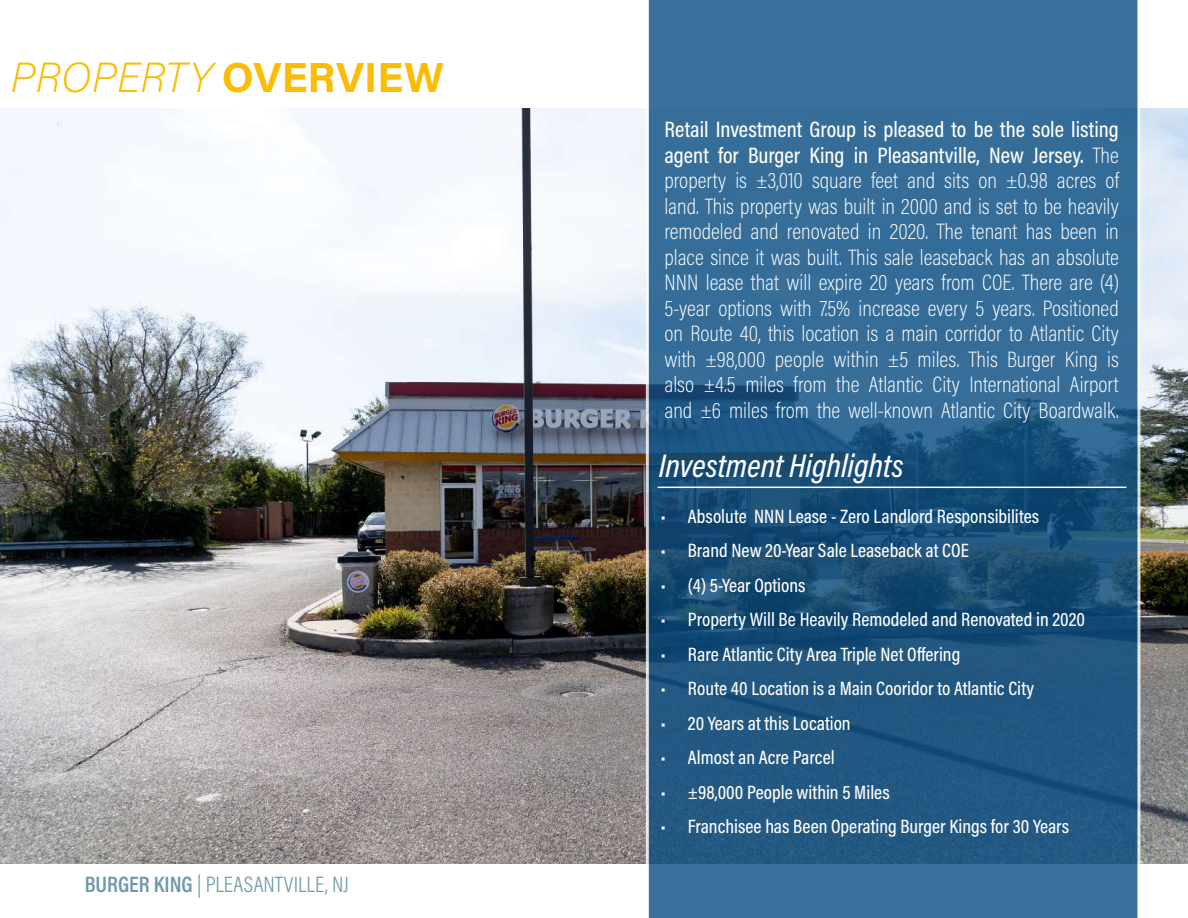
<style>
.page{position:relative;width:1188px;height:918px;background:#fff}
.page>*{position:absolute;margin:0;border:0;box-sizing:border-box;transform-origin:0 0}
.t1{font:italic 200 42px "Acumin Pro";letter-spacing:.01em;color:#fbbc05}
.t2{font:italic 500 33px "Acumin Pro Cond";color:#fff}
.t3{font:200 22.5px/25.5px "Acumin Pro Cond";color:#fff;text-align:justify}
.t4{font:300 22.5px "Acumin Pro Cond";letter-spacing:.005em;color:#6d98ab}
.t5{font:500 19.5px "Acumin Pro Cond";color:#fff}
.s1{font-weight:700;font-style:normal}
.s2{font-weight:600}
.s3{font-weight:500}
</style>
<div class="page">
<img style="left:0;top:108px;width:1188px;height:756px">
<svg style="left:646px;top:0;width:494px;height:918px;background:#2c618b"></svg>
<hr style="left:658px;top:487px;width:468px;height:1px;background:#fff">
<h1 class="t1" style="left:11px;top:49px;width:435px">PROPERTY <span class="s1">OVERVIEW</span></h1>
<p class="t4" style="left:85px;top:870px;width:266px"><span class="s2">BURGER KING</span> | PLEASANTVILLE, NJ</p>
<p class="t3" style="left:664px;top:117px;width:456px"><span class="s3">Retail Investment Group is pleased to be the sole listing agent for Burger King in Pleasantville, New Jersey.</span> The property is ±3,010 square feet and sits on ±0.98 acres of land. This property was built in 2000 and is set to be heavily remodeled and renovated in 2020. The tenant has been in place since it was built. This sale leaseback has an absolute NNN lease that will expire 20 years from COE. There are (4)<br>5-year options with 7.5% increase every 5 years. Positioned on Route 40, this location is a main corridor to Atlantic City with ±98,000 people within ±5 miles. This Burger King is also ±4.5 miles from the Atlantic City International Airport and ±6 miles from the well-known Atlantic City Boardwalk.</p>
<h2 class="t2" style="left:659px;top:444px;width:246px">Investment Highlights</h2>
<p class="t5" style="left:661px;top:503px;width:380px">• Absolute NNN Lease - Zero Landlord Responsibilites</p>
<p class="t5" style="left:661px;top:538px;width:309px">• Brand New 20-Year Sale Leaseback at COE</p>
<p class="t5" style="left:661px;top:572px;width:146px">• (4) 5-Year Options</p>
<p class="t5" style="left:661px;top:607px;width:426px">• Property Will Be Heavily Remodeled and Renovated in 2020</p>
<p class="t5" style="left:661px;top:641px;width:301px">• Rare Atlantic City Area Triple Net Offering</p>
<p class="t5" style="left:661px;top:676px;width:375px">• Route 40 Location is a Main Cooridor to Atlantic City</p>
<p class="t5" style="left:661px;top:710px;width:191px">• 20 Years at this Location</p>
<p class="t5" style="left:661px;top:745px;width:175px">• Almost an Acre Parcel</p>
<p class="t5" style="left:661px;top:779px;width:230px">• ±98,000 People within 5 Miles</p>
<p class="t5" style="left:661px;top:814px;width:410px">• Franchisee has Been Operating Burger Kings for 30 Years</p>
</div>
